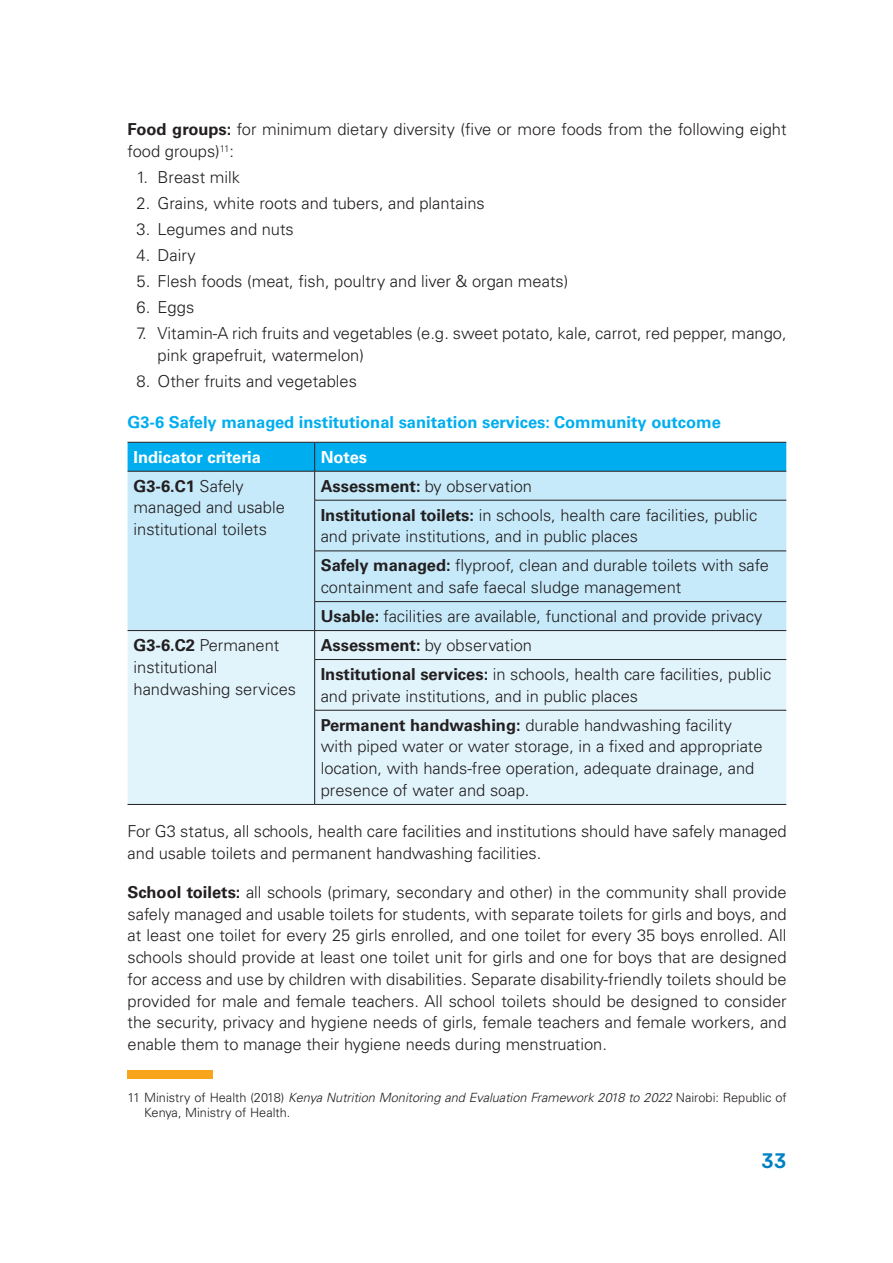
<style>
.page{position:relative;width:893px;height:1263px;background:#fff}
.page>*{position:absolute;margin:0;border:0;box-sizing:border-box;transform-origin:0 0}
.t1{font:500 21px "Colfax";color:#0081c4}
.t2{font:300 16.5px/21.8px "Univers LT Std";color:#231f20}
.t3{font:700 16.5px "Univers LT Std";color:#00aeef}
.t4{font:700 16.5px "Univers LT Std";color:#fff}
.t5{font:300 12.75px/15px "Univers LT Std";color:#231f20}
.s1{font-weight:700}
.s2{font-style:italic}
</style>
<div class="page">
<div style="left:128px;top:500px;width:658px;height:130px;background:#c6eafa"></div>
<div style="left:128px;top:631px;width:658px;height:173px;background:#e1f4fc"></div>
<svg style="left:128px;top:442px;width:658px;height:58px;background:#61c5ec"></svg>
<hr style="left:314px;top:500px;width:472px;height:1px;background:#231f20">
<hr style="left:314px;top:500px;width:1px;height:51px;background:#231f20">
<hr style="left:314px;top:551px;width:472px;height:1px;background:#231f20">
<hr style="left:314px;top:551px;width:1px;height:50px;background:#231f20">
<hr style="left:314px;top:601px;width:472px;height:1px;background:#231f20">
<hr style="left:128px;top:630px;width:187px;height:1px;background:#231f20">
<hr style="left:315px;top:630px;width:471px;height:1px;background:#231f20">
<svg style="left:314px;top:602px;width:1px;height:57px"></svg>
<hr style="left:314px;top:659px;width:472px;height:1px;background:#231f20">
<hr style="left:314px;top:660px;width:1px;height:50px;background:#231f20">
<hr style="left:314px;top:710px;width:472px;height:1px;background:#231f20">
<hr style="left:314px;top:710px;width:1px;height:94px;background:#231f20">
<hr style="left:128px;top:804px;width:187px;height:1px;background:#231f20">
<hr style="left:315px;top:804px;width:471px;height:1px;background:#231f20">
<div style="left:128px;top:1070px;width:85px;height:8px;background:#f9a51b"></div>
<p class="t2" style="left:128px;top:119px;width:660px"><span class="s1">Food groups:</span> for minimum dietary diversity (five or more foods from the following eight food groups)<sup>11</sup>:</p>
<p class="t2" style="left:137px;top:166px;width:105px">1. Breast milk</p>
<p class="t2" style="left:137px;top:192px;width:350px">2. Grains, white roots and tubers, and plantains</p>
<p class="t2" style="left:137px;top:218px;width:159px">3. Legumes and nuts</p>
<p class="t2" style="left:137px;top:244px;width:61px">4. Dairy</p>
<p class="t2" style="left:137px;top:270px;width:433px">5. Flesh foods (meat, fish, poultry and liver &amp; organ meats)</p>
<p class="t2" style="left:137px;top:296px;width:59px">6. Eggs</p>
<p class="t2" style="left:158px;top:322px;width:631px;text-indent:-21px">7. Vitamin-A rich fruits and vegetables (e.g. sweet potato, kale, carrot, red pepper, mango, pink grapefruit, watermelon)</p>
<p class="t2" style="left:137px;top:370px;width:222px">8. Other fruits and vegetables</p>
<p class="t3" style="left:128px;top:412px;width:595px">G3-6 Safely managed institutional sanitation services: Community outcome</p>
<p class="t4" style="left:134px;top:447px;width:129px">Indicator criteria</p>
<p class="t4" style="left:321px;top:447px;width:48px">Notes</p>
<p class="t2" style="left:134px;top:475px;width:153px"><span class="s1">G3-6.C1</span> Safely managed and usable institutional toilets</p>
<p class="t2" style="left:321px;top:471px;width:438px;line-height:29px"><span class="s1">Assessment:</span> by observation<br><span class="s1">Institutional toilets:</span> in schools, health care facilities, public</p>
<p class="t2" style="left:321px;top:522px;width:450px;line-height:29px">and private institutions, and in public places<br><span class="s1">Safely managed:</span> flyproof, clean and durable toilets with safe</p>
<p class="t2" style="left:321px;top:573px;width:443px;line-height:29px">containment and safe faecal sludge management<br><span class="s1">Usable:</span> facilities are available, functional and provide privacy</p>
<p class="t2" style="left:134px;top:634px;width:164px"><span class="s1">G3-6.C2</span> Permanent institutional handwashing services</p>
<p class="t2" style="left:321px;top:631px;width:452px;line-height:29px"><span class="s1">Assessment:</span> by observation<br><span class="s1">Institutional services:</span> in schools, health care facilities, public</p>
<p class="t2" style="left:321px;top:681px;width:413px;line-height:29px">and private institutions, and in public places<br><span class="s1">Permanent handwashing:</span> durable handwashing facility</p>
<p class="t2" style="left:321px;top:736px;width:443px">with piped water or water storage, in a fixed and appropriate location, with hands-free operation, adequate drainage, and presence of water and soap.</p>
<p class="t2" style="left:128px;top:821px;width:661px">For G3 status, all schools, health care facilities and institutions should have safely managed and usable toilets and permanent handwashing facilities.</p>
<p class="t2" style="left:128px;top:881px;width:661px;text-align:justify"><span class="s1">School toilets:</span> all schools (primary, secondary and other) in the community shall provide safely managed and usable toilets for students, with separate toilets for girls and boys, and at least one toilet for every 25 girls enrolled, and one toilet for every 35 boys enrolled. All schools should provide at least one toilet unit for girls and one for boys that are designed for access and use by children with disabilities. Separate disability-friendly toilets should be provided for male and female teachers. All school toilets should be designed to consider the security, privacy and hygiene needs of girls, female teachers and female workers, and enable them to manage their hygiene needs during menstruation.</p>
<p class="t5" style="left:144px;top:1090px;width:644px;text-indent:-16px">11 Ministry of Health (2018) <span class="s2">Kenya Nutrition Monitoring and Evaluation Framework 2018 to 2022</span> Nairobi: Republic of<br>Kenya, Ministry of Health.</p>
<p class="t1" style="left:761px;top:1147px;width:27px">33</p>
</div>
